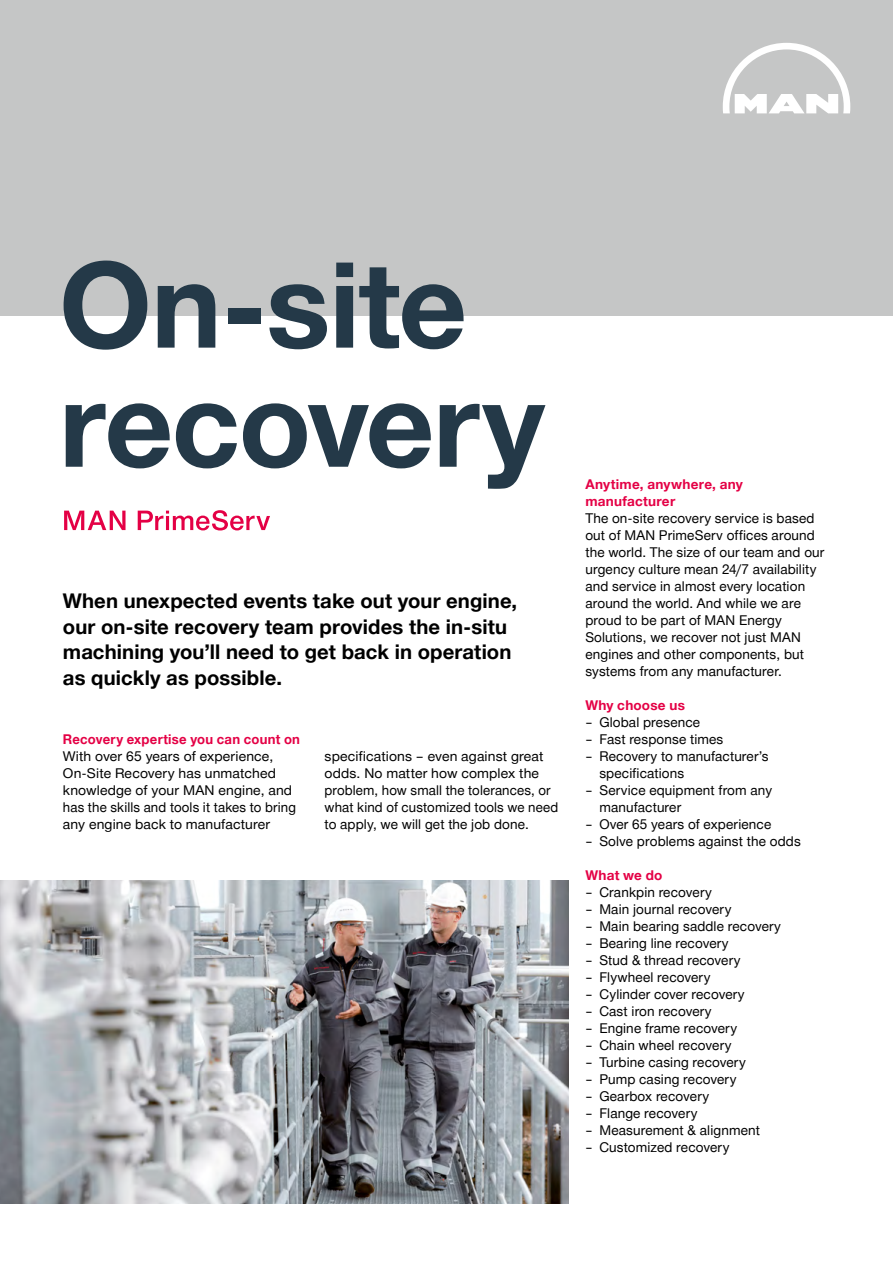
<style>
.page{position:relative;width:893px;height:1263px;background:#fff}
.page>*{position:absolute;margin:0;border:0;box-sizing:border-box;transform-origin:0 0}
.t1{font:700 119.1px/119.1px "Man Global";letter-spacing:-.01em;color:#243948}
.t2{font:700 20.25px/25.5px "Man Global";letter-spacing:.005em;color:#000}
.t3{font:13.5px/17px "Man Global";letter-spacing:.01em;color:#000}
.t4{font:13.5px/17px "Man Global";letter-spacing:.01em;color:#000;scale:.92 1}
.t5{font:700 13.5px/17px "Man Global";letter-spacing:.02em;color:#e40045}
</style>
<div class="page">
<div style="left:0;top:0;width:893px;height:316px;background:#c5c6c6"></div>
<svg style="left:723px;top:43px;width:127px;height:70px"></svg>
<svg style="left:64px;top:511px;width:62px;height:19px"></svg>
<svg style="left:138px;top:510px;width:132px;height:20px"></svg>
<img style="left:0;top:880px;width:568px;height:323px">
<h1 class="t1" style="left:59px;top:247px;width:487px">On-site recovery</h1>
<h2 class="t2" style="left:63px;top:588px;width:456px">When unexpected events take out your engine, our on-site recovery team provides the in-situ machining you’ll need to get back in operation as quickly as possible.</h2>
<p class="t5" style="left:63px;top:731px;width:239px">Recovery expertise you can count on</p>
<p class="t3" style="left:63px;top:748px;width:235px">With over 65 years of experience, On-Site Recovery has unmatched knowledge of your MAN engine, and has the skills and tools it takes to bring any engine back to manufacturer</p>
<p class="t3" style="left:325px;top:748px;width:235px">specifications – even against great odds. No matter how complex the problem, how small the tolerances, or what kind of customized tools we need to apply, we will get the job done.</p>
<p class="t5" style="left:585px;top:476px;width:159px">Anytime, anywhere, any manufacturer</p>
<p class="t3" style="left:585px;top:510px;width:241px">The on-site recovery service is based out of MAN PrimeServ offices around the world. The size of our team and our urgency culture mean 24/7 availability and service in almost every location around the world. And while we are proud to be part of MAN Energy Solutions, we recover not just MAN engines and other components, but systems from any manufacturer.</p>
<p class="t5" style="left:585px;top:697px;width:101px">Why choose us</p>
<p class="t4" style="left:585px;top:714px;width:126px">– Global presence</p>
<p class="t4" style="left:585px;top:731px;width:151px">– Fast response times</p>
<p class="t4" style="left:599px;top:748px;width:185px;text-indent:-14px">– Recovery to manufacturer’s specifications</p>
<p class="t4" style="left:599px;top:782px;width:189px;text-indent:-14px">– Service equipment from any manufacturer</p>
<p class="t4" style="left:585px;top:816px;width:204px">– Over 65 years of experience</p>
<p class="t4" style="left:585px;top:833px;width:236px">– Solve problems against the odds</p>
<p class="t5" style="left:585px;top:867px;width:79px">What we do</p>
<p class="t4" style="left:585px;top:884px;width:139px">– Crankpin recovery</p>
<p class="t4" style="left:585px;top:901px;width:160px">– Main journal recovery</p>
<p class="t4" style="left:585px;top:918px;width:214px">– Main bearing saddle recovery</p>
<p class="t4" style="left:585px;top:935px;width:157px">– Bearing line recovery</p>
<p class="t4" style="left:585px;top:952px;width:170px">– Stud &amp; thread recovery</p>
<p class="t4" style="left:585px;top:969px;width:137px">– Flywheel recovery</p>
<p class="t4" style="left:585px;top:986px;width:175px">– Cylinder cover recovery</p>
<p class="t4" style="left:585px;top:1003px;width:139px">– Cast iron recovery</p>
<p class="t4" style="left:585px;top:1020px;width:166px">– Engine frame recovery</p>
<p class="t4" style="left:585px;top:1037px;width:160px">– Chain wheel recovery</p>
<p class="t4" style="left:585px;top:1054px;width:176px">– Turbine casing recovery</p>
<p class="t4" style="left:585px;top:1071px;width:166px">– Pump casing recovery</p>
<p class="t4" style="left:585px;top:1088px;width:136px">– Gearbox recovery</p>
<p class="t4" style="left:585px;top:1105px;width:123px">– Flange recovery</p>
<p class="t4" style="left:585px;top:1122px;width:191px">– Measurement &amp; alignment</p>
<p class="t4" style="left:585px;top:1139px;width:158px">– Customized recovery</p>
</div>
